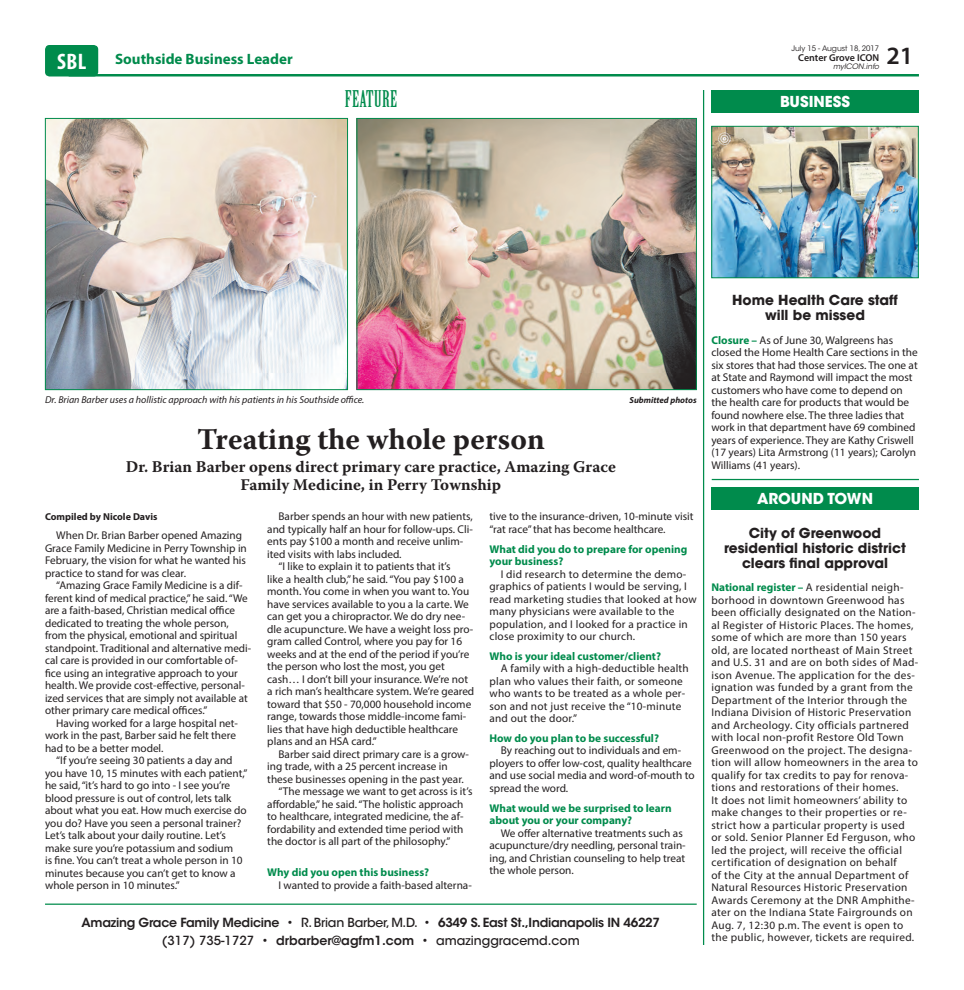
<style>
.page{position:relative;width:964px;height:990px;background:#fff}
.page>*{position:absolute;margin:0;border:0;box-sizing:border-box;transform-origin:0 0}
.Headline_for_Article{font:700 30px "Warnock Pro";color:#231f20}
.t1{font:600 25px "Myriad Pro";color:#231f20}
.Section_Header_-_18p{font:22.5px "Birch Std";letter-spacing:.02em;color:#008b4c}
.Briefs_Copy{font:700 condensed 22.5px "Myriad Pro";color:#fff}
.SBL_Headline_for_Art{font:700 16.25px/17.5px "Warnock Pro";color:#231f20;text-align:center}
.Body_Copy{font:700 15px "Myriad Pro";color:#008b4c}
.Body_Copy-2{font:700 15px "ITC Avant Garde Std";color:#fff}
.Headline_-_11pt{font:700 13.75px/15px "ITC Avant Garde Std";color:#231f20;text-align:center}
.Headline_-_11pt-2{font:600 12.5px "ITC Avant Garde Std";letter-spacing:-.02em;color:#231f20}
.Headline_-_11pt-3{font:500 12.5px "ITC Avant Garde Std";color:#231f20}
.Body_Copy-3{font:11.25px/12.5px "Myriad Pro";color:#231f20}
.Body_Copy-4{font:11.25px/12.5px "Myriad Pro";letter-spacing:.03em;color:#231f20}
.Body_Copy-5{font:11.25px/12.5px "Myriad Pro";letter-spacing:.02em;color:#231f20}
.Body_Copy-6{font:700 11.25px/12.5px "Myriad Pro";color:#008b4c}
.Captions_for_Photos{font:italic 10px "Myriad Pro";color:#231f20}
.Byline_for_Article{font:700 10px "Myriad Pro";color:#231f20}
.t2{font:600 10px "Myriad Pro";letter-spacing:-.005em;color:#231f20}
.Captions_for_Photos-2{font:italic 700 8.75px "Myriad Pro";color:#231f20}
.t3{font:7.5px "ITC Avant Garde Std";color:#231f20}
.t4{font:italic 7.5px "ITC Avant Garde Std";color:#231f20}
.s1{font-weight:500}
.s2{font-weight:600}
.s3{font-weight:700;color:#008b4c}
</style>
<div class="page">
<div style="left:45px;top:45px;width:53px;height:32px;background:#008b4c;border-radius:5px"></div>
<hr style="left:69px;top:74px;width:849px;height:3px;background:#008b4c">
<hr style="left:702px;top:90px;width:1px;height:855px;background:#008b4c">
<img style="left:47px;top:120px;width:299px;height:268px">
<div style="left:45px;top:118px;width:303px;height:272px;border:1px solid #008b4c"></div>
<img style="left:358px;top:120px;width:336px;height:268px">
<div style="left:356px;top:118px;width:340px;height:272px;border:1px solid #008b4c"></div>
<div style="left:711px;top:90px;width:207px;height:22px;background:#008b4c"></div>
<div style="left:711px;top:488px;width:207px;height:22px;background:#008b4c"></div>
<hr style="left:711px;top:479px;width:207px;height:1px;background:#008b4c">
<img style="left:713px;top:128px;width:203px;height:148px">
<div style="left:711px;top:126px;width:207px;height:152px;border:1px solid #008b4c"></div>
<hr style="left:45px;top:904px;width:651px;height:1px;background:#008b4c">
<p class="Briefs_Copy" style="left:57px;top:48px;width:31px">SBL</p>
<p class="Body_Copy" style="left:115px;top:49px;width:179px">Southside Business Leader</p>
<p class="Section_Header_-_18p" style="left:344px;top:86px;width:54px">FEATURE</p>
<p class="t3" style="left:791px;top:43px;width:89px">July 15 - August 18, 2017</p>
<p class="t2" style="left:798px;top:51px;width:82px">Center Grove ICON</p>
<p class="t4" style="left:832px;top:62px;width:47px">myICON.info</p>
<h2 class="t1" style="left:886px;top:39px;width:28px">21</h2>
<p class="Body_Copy-2" style="left:779px;top:92px;width:71px">BUSINESS</p>
<p class="Captions_for_Photos" style="left:45px;top:394px;width:321px">Dr. Brian Barber uses a hollistic approach with his patients in his Southside office.</p>
<p class="Captions_for_Photos-2" style="left:629px;top:394px;width:69px">Submitted photos</p>
<p class="Headline_for_Article" style="left:197px;top:421px;width:349px">Treating the whole person</p>
<p class="SBL_Headline_for_Art" style="left:126px;top:458px;width:491px">Dr. Brian Barber opens direct primary care practice, Amazing Grace<br>Family Medicine, in Perry Township</p>
<p class="Byline_for_Article" style="left:45px;top:510px;width:114px">Compiled by Nicole Davis</p>
<p class="Body_Copy-3" style="left:45px;top:529px;width:203px;text-indent:11px">When Dr. Brian Barber opened Amazing Grace Family Medicine in Perry Township in February, the vision for what he wanted his practice to stand for was clear.</p>
<p class="Body_Copy-3" style="left:45px;top:579px;width:208px;text-indent:11px">“Amazing Grace Family Medicine is a dif&shy;ferent kind of medical practice,” he said. “We are a faith-based, Christian medical office dedicated to treating the whole person, from the physical, emotional and spiritual standpoint. Traditional and alternative medi&shy;cal care is provided in our comfortable of&shy;fice using an integrative approach to your health. We provide cost-effective, personal&shy;ized services that are simply not available at other primary care medical offices.”</p>
<p class="Body_Copy-3" style="left:45px;top:717px;width:194px;text-indent:11px">Having worked for a large hospital net&shy;work in the past, Barber said he felt there had to be a better model.</p>
<p class="Body_Copy-3" style="left:45px;top:754px;width:204px;text-indent:11px">“If you’re seeing 30 patients a day and you have 10, 15 minutes with each patient,” he said, “it’s hard to go into - I see you’re blood pressure is out of control, lets talk about what you eat. How much exercise do you do? Have you seen a personal trainer?<br>Let’s talk about your daily routine. Let’s make sure you’re potassium and sodium<br>is fine. You can’t treat a whole person in 10 minutes because you can’t get to know a whole person in 10 minutes.”</p>
<p class="Body_Copy-3" style="left:267px;top:510px;width:207px;text-indent:11px">Barber spends an hour with new patients, and typically half an hour for follow-ups. Cli&shy;ents pay $100 a month and receive unlim&shy;ited visits with labs included.</p>
<p class="Body_Copy-3" style="left:267px;top:560px;width:208px;text-indent:11px">“I like to explain it to patients that it’s<br>like a health club,” he said. “You pay $100 a month. You come in when you want to. You have services available to you a la carte. We can get you a chiropractor. We do dry nee&shy;dle acupuncture. We have a weight loss pro&shy;gram called Control, where you pay for 16 weeks and at the end of the period if you’re the person who lost the most, you get cash… I don’t bill your insurance. We’re not a rich man’s healthcare system. We’re geared toward that $50 - 70,000 household income range, towards those middle-income fami&shy;lies that have high deductible healthcare plans and an HSA card.”</p>
<p class="Body_Copy-3" style="left:267px;top:748px;width:203px;text-indent:11px">Barber said direct primary care is a grow&shy;ing trade, with a 25 percent increase in these businesses opening in the past year.</p>
<p class="Body_Copy-3" style="left:267px;top:785px;width:207px;text-indent:11px">“The message we want to get across is it’s affordable,” he said. “The holistic approach to healthcare, integrated medicine, the af&shy;fordability and extended time period with the doctor is all part of the philosophy.”</p>
<p class="Body_Copy-6" style="left:267px;top:866px;width:163px">Why did you open this business?</p>
<p class="Body_Copy-3" style="left:278px;top:879px;width:195px">I wanted to provide a faith-based alterna-</p>
<p class="Body_Copy-3" style="left:489px;top:510px;width:205px">tive to the insurance-driven, 10-minute visit “rat race” that has become healthcare.</p>
<p class="Body_Copy-6" style="left:489px;top:542px;width:199px">What did you do to prepare for opening your business?</p>
<p class="Body_Copy-5" style="left:489px;top:567px;width:208px;text-indent:11px">I did research to determine the demo&shy;graphics of patients I would be serving, I read marketing studies that looked at how many physicians were available to the population, and I looked for a practice in close proximity to our church.</p>
<p class="Body_Copy-6" style="left:489px;top:649px;width:173px">Who is your ideal customer/client?</p>
<p class="Body_Copy-5" style="left:489px;top:662px;width:201px;text-indent:11px">A family with a high-deductible health plan who values their faith, or someone who wants to be treated as a whole per&shy;son and not just receive the “10-minute and out the door.”</p>
<p class="Body_Copy-6" style="left:489px;top:732px;width:171px">How do you plan to be successful?</p>
<p class="Body_Copy-3" style="left:489px;top:744px;width:206px;text-indent:11px">By reaching out to individuals and em&shy;ployers to offer low-cost, quality healthcare and use social media and word-of-mouth to spread the word.</p>
<p class="Body_Copy-6" style="left:489px;top:801px;width:184px">What would we be surprised to learn about you or your company?</p>
<p class="Body_Copy-3" style="left:489px;top:826px;width:198px;text-indent:11px">We offer alternative treatments such as acupuncture/dry needling, personal train&shy;ing, and Christian counseling to help treat the whole person.</p>
<p class="Headline_-_11pt-2" style="left:82px;top:915px;width:579px">Amazing Grace Family Medicine <span class="s1">• R. Brian Barber, M.D. •</span> 6349 S. East St.,Indianapolis IN 46227</p>
<p class="Headline_-_11pt-3" style="left:162px;top:933px;width:419px">(317) 735-1727 • <span class="s2">drbarber@agfm1.com</span> • amazinggracemd.com</p>
<p class="Headline_-_11pt" style="left:732px;top:293px;width:167px">Home Health Care staff will be missed</p>
<p class="Body_Copy-3" style="left:711px;top:334px;width:208px"><span class="s3">Closure –</span> As of June 30, Walgreens has closed the Home Health Care sections in the six stores that had those services. The one at at State and Raymond will impact the most customers who have come to depend on the health care for products that would be found nowhere else. The three ladies that work in that department have 69 combined years of experience. They are Kathy Criswell (17 years) Lita Armstrong (11 years); Carolyn Williams (41 years).</p>
<p class="Body_Copy-2" style="left:756px;top:489px;width:117px">AROUND TOWN</p>
<p class="Headline_-_11pt" style="left:723px;top:525px;width:183px">City of Greenwood residential historic district clears final approval</p>
<p class="Body_Copy-4" style="left:711px;top:581px;width:208px"><span class="s3">National register –</span> A residential neigh&shy;borhood in downtown Greenwood has been officially designated on the Nation&shy;al Register of Historic Places. The homes, some of which are more than 150 years old, are located northeast of Main Street and U.S. 31 and are on both sides of Mad&shy;ison Avenue. The application for the des&shy;ignation was funded by a grant from the Department of the Interior through the Indiana Division of Historic Preservation and Archeology. City officials partnered with local non-profit Restore Old Town Greenwood on the project. The designa&shy;tion will allow homeowners in the area to qualify for tax credits to pay for renova&shy;tions and restorations of their homes.<br>It does not limit homeowners’ ability to make changes to their properties or re&shy;strict how a particular property is used<br>or sold. Senior Planner Ed Ferguson, who led the project, will receive the official certification of designation on behalf<br>of the City at the annual Department of Natural Resources Historic Preservation Awards Ceremony at the DNR Amphithe&shy;ater on the Indiana State Fairgrounds on Aug. 7, 12:30 p.m. The event is open to the public, however, tickets are required.</p>
</div>
